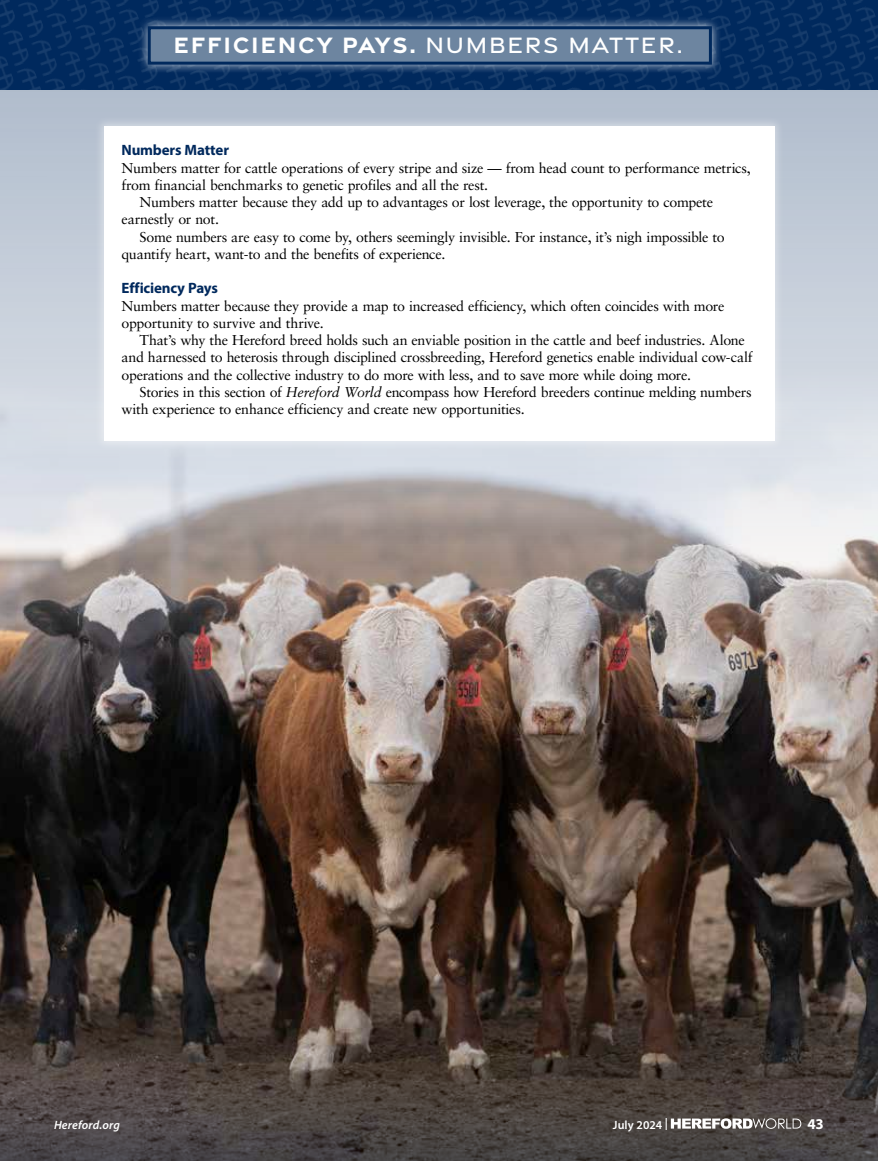
<style>
.page{position:relative;width:878px;height:1161px;background:#fff}
.page>*{position:absolute;margin:0;border:0;box-sizing:border-box;transform-origin:0 0}
.t1{font:700 24px "Gravesend Sans";letter-spacing:.075em;color:#fff}
.t2{font:700 15px "Myriad Pro";letter-spacing:-.01em;color:#00295d}
.t3{font:700 15px "Myriad Pro";color:#fff}
.t4{font:14.25px/17.2px "Sabon LT Pro";letter-spacing:-.02em;color:#000}
.t5{font:italic 600 12px "Myriad Pro";letter-spacing:.015em;color:#fff}
.t6{font:600 12px "Myriad Pro";letter-spacing:.01em;color:#fff}
.s1{font-weight:500}
.s2{font-style:italic}
</style>
<div class="page">
<img style="left:46px;top:0;width:15px;height:10px">
<img style="left:46px;top:10px;width:28px;height:39px">
<img style="left:60px;top:48px;width:28px;height:39px">
<img style="left:73px;top:87px;width:16px;height:3px">
<img style="left:18px;top:0;width:28px;height:37px">
<img style="left:31px;top:37px;width:28px;height:39px">
<img style="left:45px;top:76px;width:28px;height:14px">
<img style="left:0;top:0;width:17px;height:28px">
<img style="left:3px;top:27px;width:28px;height:40px">
<img style="left:17px;top:66px;width:28px;height:24px">
<img style="left:0;top:15px;width:2px;height:38px">
<img style="left:0;top:53px;width:16px;height:37px">
<img style="left:133px;top:0;width:28px;height:16px">
<img style="left:161px;top:74px;width:28px;height:16px">
<img style="left:118px;top:0;width:15px;height:7px">
<img style="left:118px;top:7px;width:28px;height:38px">
<img style="left:132px;top:45px;width:28px;height:39px">
<img style="left:146px;top:83px;width:28px;height:7px">
<img style="left:90px;top:0;width:28px;height:36px">
<img style="left:104px;top:35px;width:28px;height:38px">
<img style="left:117px;top:73px;width:28px;height:17px">
<img style="left:62px;top:0;width:28px;height:23px">
<img style="left:75px;top:22px;width:28px;height:39px">
<img style="left:89px;top:60px;width:28px;height:30px">
<img style="left:234px;top:0;width:28px;height:16px">
<img style="left:261px;top:74px;width:28px;height:16px">
<img style="left:206px;top:0;width:28px;height:14px">
<img style="left:219px;top:14px;width:28px;height:2px">
<img style="left:233px;top:74px;width:28px;height:16px">
<img style="left:190px;top:0;width:15px;height:5px">
<img style="left:191px;top:4px;width:28px;height:12px">
<img style="left:217px;top:74px;width:15px;height:7px">
<img style="left:218px;top:80px;width:28px;height:10px">
<img style="left:162px;top:0;width:28px;height:16px">
<img style="left:189px;top:74px;width:28px;height:16px">
<img style="left:263px;top:0;width:28px;height:16px">
<img style="left:277px;top:74px;width:13px;height:1px">
<img style="left:290px;top:74px;width:28px;height:16px">
<img style="left:335px;top:0;width:28px;height:16px">
<img style="left:363px;top:74px;width:28px;height:16px">
<img style="left:307px;top:0;width:28px;height:16px">
<img style="left:334px;top:74px;width:28px;height:16px">
<img style="left:279px;top:0;width:28px;height:12px">
<img style="left:292px;top:11px;width:28px;height:5px">
<img style="left:306px;top:74px;width:28px;height:15px">
<img style="left:436px;top:0;width:15px;height:1px">
<img style="left:436px;top:1px;width:28px;height:15px">
<img style="left:463px;top:74px;width:15px;height:4px">
<img style="left:463px;top:78px;width:16px;height:12px">
<img style="left:408px;top:0;width:28px;height:16px">
<img style="left:435px;top:74px;width:28px;height:16px">
<img style="left:379px;top:0;width:28px;height:16px">
<img style="left:406px;top:74px;width:28px;height:16px">
<img style="left:351px;top:0;width:28px;height:7px">
<img style="left:364px;top:6px;width:28px;height:10px">
<img style="left:378px;top:74px;width:28px;height:9px">
<img style="left:391px;top:82px;width:28px;height:8px">
<img style="left:536px;top:0;width:15px;height:9px">
<img style="left:537px;top:8px;width:15px;height:8px">
<img style="left:563px;top:74px;width:15px;height:12px">
<img style="left:564px;top:85px;width:15px;height:5px">
<img style="left:508px;top:0;width:28px;height:16px">
<img style="left:535px;top:74px;width:28px;height:16px">
<img style="left:480px;top:0;width:28px;height:16px">
<img style="left:507px;top:74px;width:28px;height:16px">
<img style="left:451px;top:0;width:28px;height:14px">
<img style="left:465px;top:13px;width:28px;height:3px">
<img style="left:479px;top:74px;width:28px;height:16px">
<img style="left:492px;top:89px;width:28px;height:1px">
<img style="left:581px;top:0;width:28px;height:16px">
<img style="left:608px;top:74px;width:28px;height:16px">
<img style="left:552px;top:0;width:28px;height:16px">
<img style="left:579px;top:74px;width:28px;height:16px">
<img style="left:624px;top:0;width:28px;height:16px">
<img style="left:652px;top:74px;width:28px;height:16px">
<img style="left:596px;top:0;width:28px;height:6px">
<img style="left:609px;top:6px;width:28px;height:10px">
<img style="left:623px;top:74px;width:28px;height:9px">
<img style="left:637px;top:82px;width:28px;height:8px">
<img style="left:725px;top:0;width:28px;height:25px">
<img style="left:739px;top:24px;width:28px;height:38px">
<img style="left:752px;top:62px;width:28px;height:28px">
<img style="left:697px;top:0;width:28px;height:13px">
<img style="left:710px;top:13px;width:28px;height:39px">
<img style="left:724px;top:51px;width:28px;height:39px">
<img style="left:681px;top:0;width:15px;height:4px">
<img style="left:682px;top:3px;width:28px;height:13px">
<img style="left:708px;top:41px;width:15px;height:39px">
<img style="left:709px;top:79px;width:28px;height:11px">
<img style="left:653px;top:0;width:28px;height:16px">
<img style="left:680px;top:74px;width:28px;height:16px">
<img style="left:826px;top:0;width:28px;height:31px">
<img style="left:839px;top:31px;width:28px;height:39px">
<img style="left:853px;top:69px;width:25px;height:21px">
<img style="left:797px;top:0;width:28px;height:20px">
<img style="left:811px;top:20px;width:28px;height:38px">
<img style="left:824px;top:58px;width:28px;height:32px">
<img style="left:782px;top:0;width:15px;height:11px">
<img style="left:783px;top:10px;width:28px;height:38px">
<img style="left:796px;top:48px;width:28px;height:39px">
<img style="left:810px;top:86px;width:28px;height:4px">
<img style="left:754px;top:0;width:28px;height:36px">
<img style="left:768px;top:35px;width:28px;height:39px">
<img style="left:781px;top:73px;width:28px;height:17px">
<img style="left:870px;top:0;width:8px;height:4px">
<img style="left:841px;top:0;width:28px;height:5px">
<img style="left:855px;top:4px;width:23px;height:39px">
<img style="left:868px;top:43px;width:10px;height:39px">
<div style="left:138px;top:16px;width:583px;height:58px;background:#fff;opacity:.8"></div>
<div style="left:148px;top:26px;width:564px;height:39px;background:#6d85a0;border:3px solid #00295d"></div>
<svg style="left:0;top:90px;width:878px;height:281px;background:#bcc6d4"></svg>
<img style="left:0;top:371px;width:878px;height:637px">
<svg style="left:0;top:1008px;width:878px;height:153px;background:#453d38"></svg>
<div style="left:94px;top:116px;width:690px;height:335px;background:#fff;opacity:.4"></div>
<div style="left:104px;top:126px;width:670px;height:315px;background:#fff"></div>
<svg style="left:670px;top:1118px;width:131px;height:11px"></svg>
<h1 class="t1" style="left:173px;top:29px;width:510px">EFFICIENCY PAYS. <span class="s1">NUMBERS MATTER.</span></h1>
<p class="t2" style="left:122px;top:140px;width:109px">Numbers Matter</p>
<p class="t4" style="left:122px;top:159px;width:630px">Numbers matter for cattle operations of every stripe and size — from head count to performance metrics,</p>
<p class="t4" style="left:122px;top:176px;width:368px">from financial benchmarks to genetic profiles and all the rest.</p>
<p class="t4" style="left:139px;top:193px;width:575px">Numbers matter because they add up to advantages or lost leverage, the opportunity to compete</p>
<p class="t4" style="left:122px;top:210px;width:99px">earnestly or not.</p>
<p class="t4" style="left:139px;top:228px;width:586px">Some numbers are easy to come by, others seemingly invisible. For instance, it’s nigh impossible to</p>
<p class="t4" style="left:122px;top:245px;width:325px">quantify heart, want-to and the benefits of experience.</p>
<p class="t2" style="left:122px;top:278px;width:98px">Efficiency Pays</p>
<p class="t4" style="left:122px;top:297px;width:604px">Numbers matter because they provide a map to increased efficiency, which often coincides with more opportunity to survive and thrive.</p>
<p class="t4" style="left:122px;top:331px;width:632px;text-indent:18px">That’s why the Hereford breed holds such an enviable position in the cattle and beef industries. Alone and harnessed to heterosis through disciplined crossbreeding, Hereford genetics enable individual cow-calf operations and the collective industry to do more with less, and to save more while doing more.</p>
<p class="t4" style="left:122px;top:383px;width:631px;text-indent:18px">Stories in this section of <span class="s2">Hereford World</span> encompass how Hereford breeders continue melding numbers with experience to enhance efficiency and create new opportunities.</p>
<p class="t5" style="left:54px;top:1117px;width:67px">Hereford.org</p>
<p class="t6" style="left:613px;top:1117px;width:57px">July 2024 |</p>
<p class="t3" style="left:807px;top:1114px;width:18px">43</p>
</div>
